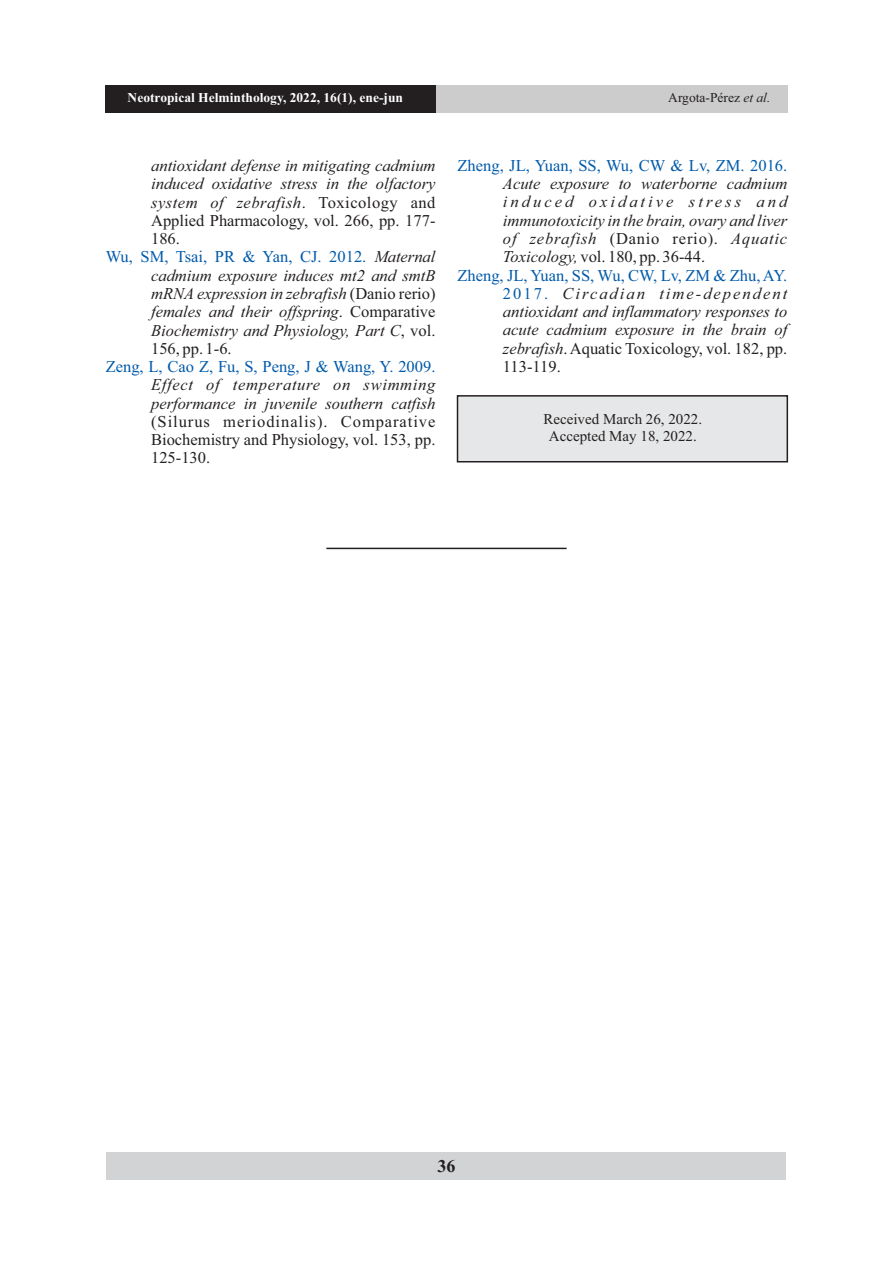
<style>
.page{position:relative;width:893px;height:1263px;background:#fff}
.page>*{position:absolute;margin:0;border:0;box-sizing:border-box;transform-origin:0 0}
.t1{font:700 18px "Times New Roman";color:#231f20}
.t2{font:italic 16.5px/18.3px "Times New Roman";color:#231f20}
.t3{font:16.5px/18.3px "Times New Roman";color:#231f20;text-align:justify}
.t4{font:16.5px "Times New Roman";color:#005aaa}
.t5{font:italic 16.5px "Times New Roman";letter-spacing:.03em;color:#231f20}
.t6{font:italic 16.5px "Times New Roman";letter-spacing:.05em;color:#231f20}
.t7{font:italic 16.5px "Times New Roman";letter-spacing:.12em;color:#231f20}
.t8{font:italic 16.5px "Times New Roman";letter-spacing:.185em;color:#231f20}
.t9{font:15px/16.6px "Times New Roman";color:#231f20;text-align:center}
.t10{font:700 13.5px "Times New Roman";color:#fff}
.t11{font:13.5px "Times New Roman";color:#231f20}
.s1{font-style:italic}
.s2{font-style:normal}
.s3{font-style:italic;color:#231f20}
.s4{font-style:normal;color:#005aaa}
</style>
<div class="page">
<div style="left:107px;top:1152px;width:679px;height:28px;background:#d1d3d4"></div>
<svg style="left:456px;top:395px;width:333px;height:68px;background:#dcdcdd"></svg>
<hr style="left:326px;top:548px;width:241px;height:1px;background:#231f20">
<div style="left:106px;top:85px;width:681px;height:28px;background:#ccc"></div>
<div style="left:106px;top:85px;width:330px;height:28px;background:#231f20"></div>
<p class="t10" style="left:128px;top:93px;width:277px">Neotropical Helminthology, 2022, 16(1), ene-jun</p>
<p class="t11" style="left:668px;top:93px;width:104px">Argota-Pérez <span class="s1">et al.</span></p>
<p class="t2" style="left:151px;top:158px;width:286px">antioxidant defense in mitigating cadmium</p>
<p class="t2" style="left:151px;top:176px;width:286px">induced oxidative stress in the olfactory</p>
<p class="t5" style="left:151px;top:196px;width:286px">system of zebrafish<span class="s2">. Toxicology and</span></p>
<p class="t3" style="left:151px;top:213px;width:286px">Applied Pharmacology, vol. 266, pp. 177-</p>
<p class="t3" style="left:151px;top:231px;width:30px">186.</p>
<p class="t4" style="left:106px;top:251px;width:331px">Wu, SM, Tsai, PR &amp; Yan, CJ. 2012. <span class="s3">Maternal</span></p>
<p class="t2" style="left:151px;top:268px;width:286px">cadmium exposure induces mt2 and smtB</p>
<p class="t2" style="left:151px;top:286px;width:286px">mRNA expression in zebrafish <span class="s2">(Danio rerio)</span></p>
<p class="t2" style="left:151px;top:304px;width:286px">females and their offspring<span class="s2">. Comparative</span></p>
<p class="t2" style="left:151px;top:322px;width:286px">Biochemistry and Physiology, Part C<span class="s2">, vol.</span></p>
<p class="t3" style="left:151px;top:341px;width:82px">156, pp. 1-6.</p>
<p class="t4" style="left:106px;top:361px;width:331px">Zeng, L, Cao Z, Fu, S, Peng, J &amp; Wang, Y. 2009.</p>
<p class="t2" style="left:151px;top:377px;width:286px">Effect of temperature on swimming performance in juvenile southern catfish</p>
<p class="t3" style="left:151px;top:414px;width:286px">(Silurus meriodinalis). Comparative Biochemistry and Physiology, vol. 153, pp.<br>125-130.</p>
<p class="t4" style="left:457px;top:159px;width:331px">Zheng, JL, Yuan, SS, Wu, CW &amp; Lv, ZM. 2016.</p>
<p class="t2" style="left:503px;top:176px;width:286px">Acute exposure to waterborne cadmium</p>
<p class="t8" style="left:503px;top:196px;width:286px">induced oxidative stress and</p>
<p class="t2" style="left:503px;top:213px;width:286px">immunotoxicity in the brain, ovary and liver</p>
<p class="t6" style="left:503px;top:233px;width:286px">of zebrafish <span class="s2">(Danio rerio).</span> Aquatic</p>
<p class="t3" style="left:503px;top:249px;width:204px"><span class="s1">Toxicology,</span> vol. 180, pp. 36-44.</p>
<p class="t4" style="left:457px;top:269px;width:331px">Zheng, JL, Yuan, SS, Wu, CW, Lv, ZM &amp; Zhu, AY.</p>
<p class="t7" style="left:503px;top:287px;width:286px"><span class="s4">2017.</span> Circadian time-dependent</p>
<p class="t2" style="left:503px;top:304px;width:286px">antioxidant and inflammatory responses to</p>
<p class="t2" style="left:503px;top:322px;width:286px">acute cadmium exposure in the brain of</p>
<p class="t3" style="left:503px;top:341px;width:286px"><span class="s1">zebrafish</span>. Aquatic Toxicology, vol. 182, pp.</p>
<p class="t3" style="left:503px;top:359px;width:59px">113-119.</p>
<p class="t9" style="left:543px;top:412px;width:160px">Received March 26, 2022.<br>Accepted May 18, 2022.</p>
<p class="t1" style="left:438px;top:1160px;width:19px">36</p>
</div>
